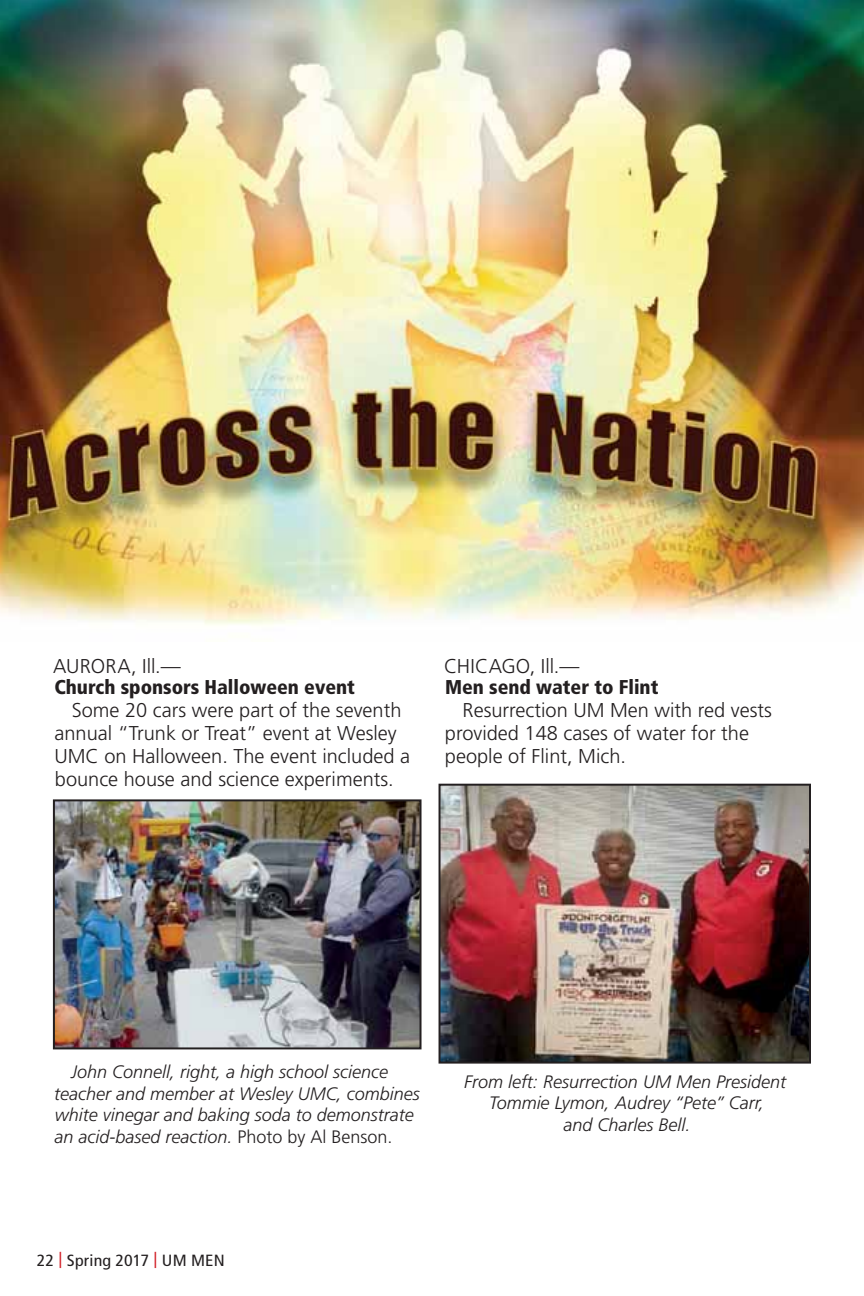
<style>
.page{position:relative;width:864px;height:1296px;background:#fff}
.page>*{position:absolute;margin:0;border:0;box-sizing:border-box;transform-origin:0 0}
.t1{font:300 20px/23px "Frutiger";color:#231f20}
.t2{font:900 condensed 20px "Frutiger";color:#231f20}
.t3{font:italic 300 18px/21.6px "Frutiger";color:#231f20}
.t4{font:condensed 16.2px "Frutiger";letter-spacing:.01em;color:#231f20;scale:1.11 1}
.s1{font-style:normal}
.s2{color:#d2232a}
</style>
<div class="page">
<img style="left:0;top:0;width:864px;height:625px">
<img style="left:56px;top:802px;width:363px;height:244px">
<div style="left:53px;top:799px;width:369px;height:250px;border:2px solid #231f20"></div>
<img style="left:442px;top:787px;width:366px;height:274px">
<div style="left:439px;top:784px;width:372px;height:280px;border:2px solid #231f20"></div>
<p class="t1" style="left:53px;top:656px;width:129px">AURORA, Ill.—</p>
<p class="t2" style="left:54px;top:678px;width:302px">Church sponsors Halloween event</p>
<p class="t1" style="left:54px;top:700px;width:357px;text-indent:17px">Some 20 cars were part of the seventh annual “Trunk or Treat” event at Wesley UMC on Halloween. The event included a bounce house and science experiments.</p>
<p class="t1" style="left:444px;top:656px;width:137px">CHICAGO, Ill.—</p>
<p class="t2" style="left:445px;top:678px;width:215px">Men send water to Flint</p>
<p class="t1" style="left:445px;top:700px;width:329px;text-indent:18px">Resurrection UM Men with red vests provided 148 cases of water for the people of Flint, Mich.</p>
<p class="t3" style="left:54px;top:1062px;width:367px;text-indent:17px">John Connell, right, a high school science teacher and member at Wesley UMC, combines white vinegar and baking soda to demonstrate an acid-based reaction. <span class="s1">Photo by Al Benson.</span></p>
<p class="t3" style="left:464px;top:1072px;width:324px;text-align:center">From left: Resurrection UM Men President<br>Tommie Lymon, Audrey “Pete” Carr,<br>and Charles Bell.</p>
<p class="t4" style="left:37px;top:1251px;width:171px">22 <span class="s2">|</span> Spring 2017 <span class="s2">|</span> UM MEN</p>
</div>
